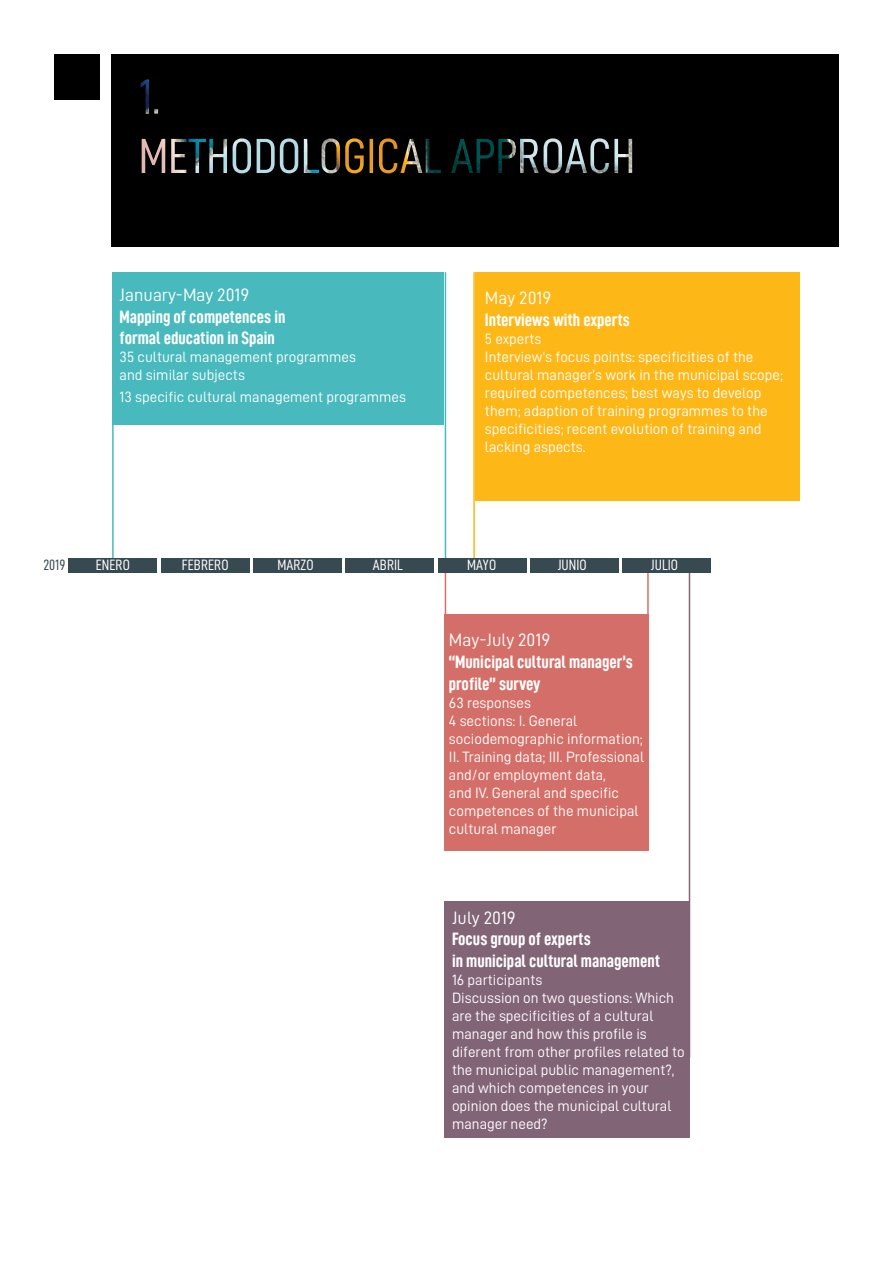
<style>
.page{position:relative;width:893px;height:1263px;background:#fff}
.page>*{position:absolute;margin:0;border:0;box-sizing:border-box;transform-origin:0 0}
.t1{font:18px/21.6px "D DIN Condensed Bold";color:#fff}
.t2{font:18px "D DIN";color:#fff}
.t3{font:15px/18px "D DIN";color:#fff}
.t4{font:15px "D DIN Condensed";color:#fff}
.t5{font:15px "D DIN Condensed";color:#374951}
</style>
<div class="page">
<div style="left:111px;top:54px;width:728px;height:193px;background:#000"></div>
<div style="left:54px;top:54px;width:46px;height:46px;background:#000"></div>
<hr style="left:112px;top:311px;width:2px;height:247px;background:#48b9bc">
<hr style="left:445px;top:272px;width:1px;height:294px;background:#48b9bc">
<hr style="left:445px;top:573px;width:1px;height:163px;background:#d76f69">
<hr style="left:647px;top:573px;width:2px;height:163px;background:#d76f69">
<hr style="left:689px;top:573px;width:1px;height:484px;background:#826477">
<hr style="left:473px;top:272px;width:2px;height:294px;background:#fdb717">
<div style="left:445px;top:614px;width:204px;height:237px;background:#d36f68"></div>
<div style="left:112px;top:272px;width:332px;height:153px;background:#48b9bc"></div>
<div style="left:69px;top:558px;width:88px;height:15px;background:#374951"></div>
<div style="left:475px;top:272px;width:325px;height:228px;background:#fdb717"></div>
<div style="left:161px;top:558px;width:89px;height:15px;background:#374951"></div>
<div style="left:438px;top:558px;width:89px;height:15px;background:#374951"></div>
<div style="left:445px;top:901px;width:245px;height:237px;background:#826477"></div>
<div style="left:253px;top:558px;width:89px;height:15px;background:#374951"></div>
<div style="left:530px;top:558px;width:89px;height:15px;background:#374951"></div>
<div style="left:346px;top:558px;width:88px;height:15px;background:#374951"></div>
<div style="left:623px;top:558px;width:88px;height:15px;background:#374951"></div>
<img style="left:141px;top:80px;width:468px;height:93px">
<p class="t2" style="left:120px;top:285px;width:131px">January-May 2019</p>
<p class="t1" style="left:120px;top:305px;width:167px">Mapping of competences in formal education in Spain</p>
<p class="t3" style="left:120px;top:348px;width:238px">35 cultural management programmes and similar subjects</p>
<p class="t3" style="left:120px;top:387px;width:288px">13 specific cultural management programmes</p>
<p class="t2" style="left:485px;top:288px;width:68px">May 2019</p>
<p class="t1" style="left:485px;top:308px;width:146px">Interviews with experts</p>
<p class="t3" style="left:485px;top:329px;width:299px">5 experts<br>Interview’s focus points: specificities of the cultural manager’s work in the municipal scope; required competences; best ways to develop them; adaption of training programmes to the specificities; recent evolution of training and lacking aspects.</p>
<p class="t5" style="left:43px;top:556px;width:23px">2019</p>
<p class="t4" style="left:96px;top:556px;width:36px">ENERO</p>
<p class="t4" style="left:182px;top:556px;width:48px">FEBRERO</p>
<p class="t4" style="left:278px;top:556px;width:38px">MARZO</p>
<p class="t4" style="left:373px;top:556px;width:32px">ABRIL</p>
<p class="t4" style="left:467px;top:556px;width:31px">MAYO</p>
<p class="t4" style="left:558px;top:556px;width:30px">JUNIO</p>
<p class="t4" style="left:651px;top:556px;width:29px">JULIO</p>
<p class="t2" style="left:449px;top:630px;width:103px">May-July 2019</p>
<p class="t1" style="left:449px;top:651px;width:186px">“Municipal cultural manager’s profile” survey</p>
<p class="t3" style="left:449px;top:693px;width:197px">63 responses<br>4 sections: I. General sociodemographic information;<br>II. Training data; III. Professional and/or employment data,<br>and IV. General and specific competences of the municipal cultural manager</p>
<p class="t2" style="left:452px;top:908px;width:65px">July 2019</p>
<p class="t1" style="left:452px;top:928px;width:210px">Focus group of experts<br>in municipal cultural management</p>
<p class="t3" style="left:452px;top:970px;width:234px">16 participants<br>Discussion on two questions: Which are the specificities of a cultural manager and how this profile is diferent from other profiles related to the municipal public management?, and which competences in your opinion does the municipal cultural manager need?</p>
</div>
